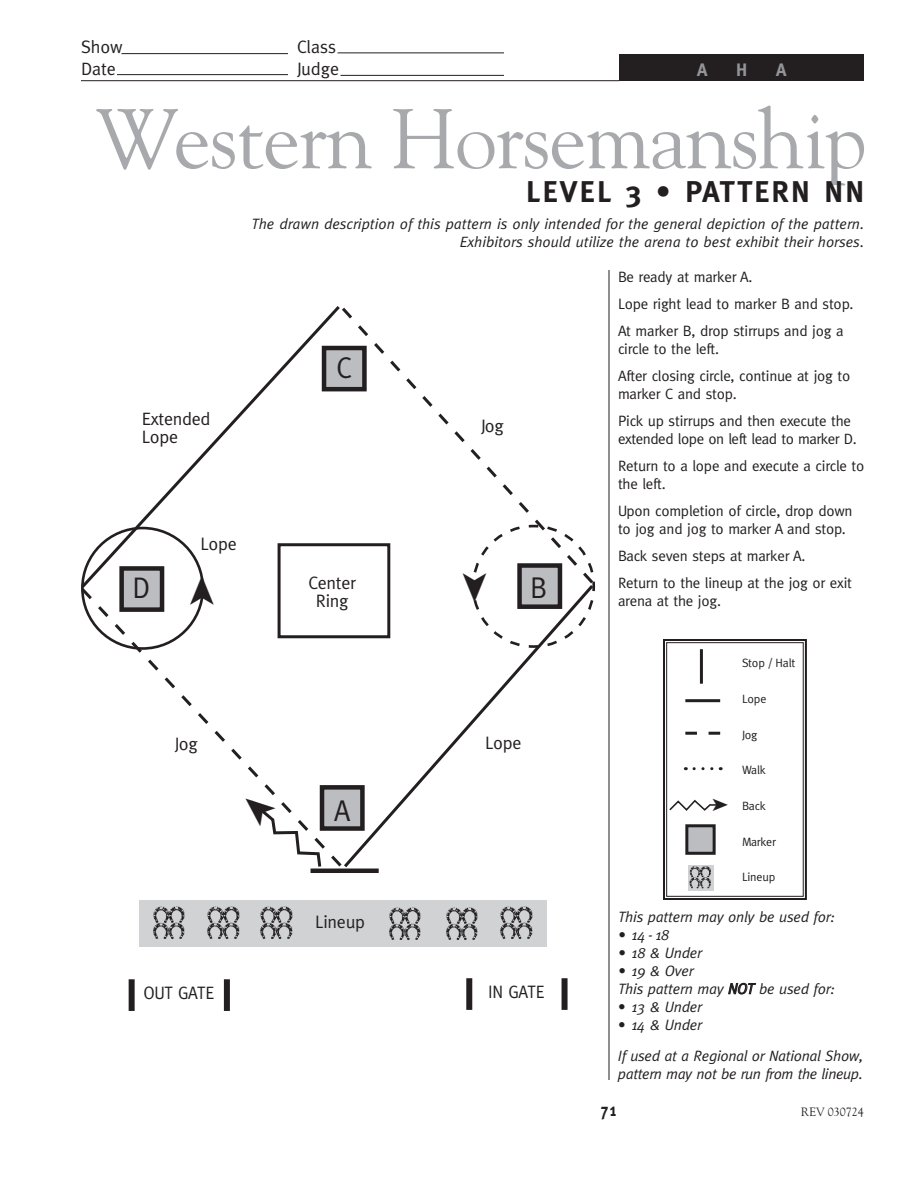
<style>
.page{position:relative;width:918px;height:1188px;background:#fff}
.page>*{position:absolute;margin:0;border:0;box-sizing:border-box;transform-origin:0 0}
.t1{font:84px "Goudy";letter-spacing:-.015em;color:#a8a9ad}
.t2{font:700 30px "Meta";letter-spacing:.075em;color:#231f20}
.t3{font:30px "Meta";color:#231f20;scale:.95 1}
.t4{font:18px/18px "Meta";letter-spacing:-.015em;color:#231f20;text-align:center}
.t5{font:18px "Meta";letter-spacing:-.015em;color:#231f20;scale:.95 1}
.t6{font:700 18px "Meta";color:#939598}
.t7{font:700 18px "Meta";color:#231f20;scale:.85 1}
.t8{font:15px/27px "Meta";letter-spacing:-.015em;color:#231f20}
.t9{font:italic 15px/18px "Meta";color:#231f20;text-align:right}
.t10{font:italic 15px/31.5px "Meta";letter-spacing:-.02em;color:#231f20}
.t11{font:italic 15px "Meta";letter-spacing:-.025em;color:#231f20}
.t12{font:12px "Meta";letter-spacing:-.015em;color:#231f20}
.t13{font:12px "Goudy";color:#231f20}
</style>
<div class="page">
<div style="left:619px;top:54px;width:245px;height:27px;background:#231f20"></div>
<hr style="left:81px;top:80px;width:538px;height:1px;background:#231f20">
<hr style="left:609px;top:270px;width:1px;height:810px;background:#231f20">
<hr style="left:122px;top:53px;width:166px;height:1px;background:#231f20">
<hr style="left:117px;top:74px;width:171px;height:1px;background:#231f20">
<hr style="left:338px;top:52px;width:166px;height:1px;background:#231f20">
<hr style="left:340px;top:75px;width:164px;height:1px;background:#231f20">
<svg style="left:81px;top:591px;width:260px;height:278px"></svg>
<div style="left:139px;top:900px;width:408px;height:47px;background:#d1d2d4"></div>
<div style="left:122px;top:568px;width:40px;height:42px;background:#bcbdc0"></div>
<div style="left:119px;top:566px;width:45px;height:46px;border:4px solid #231f20"></div>
<hr style="left:311px;top:869px;width:68px;height:4px;background:#231f20">
<div style="left:466px;top:978px;width:6px;height:32px;background:#231f20"></div>
<div style="left:562px;top:978px;width:6px;height:32px;background:#231f20"></div>
<div style="left:129px;top:979px;width:6px;height:32px;background:#231f20"></div>
<div style="left:224px;top:979px;width:6px;height:32px;background:#231f20"></div>
<svg style="left:341px;top:587px;width:198px;height:284px"></svg>
<svg style="left:343px;top:307px;width:197px;height:280px"></svg>
<svg style="left:81px;top:306px;width:262px;height:285px"></svg>
<div style="left:322px;top:787px;width:40px;height:42px;background:#bcbdc0"></div>
<div style="left:320px;top:785px;width:45px;height:46px;border:4px solid #231f20"></div>
<div style="left:278px;top:543px;width:112px;height:95px;border:3px solid #231f20"></div>
<img style="left:153px;top:906px;width:32px;height:33px">
<img style="left:260px;top:906px;width:33px;height:33px">
<img style="left:207px;top:906px;width:33px;height:33px">
<img style="left:389px;top:907px;width:32px;height:33px">
<img style="left:500px;top:906px;width:33px;height:33px">
<img style="left:446px;top:907px;width:32px;height:33px">
<svg style="left:663px;top:639px;width:144px;height:261px"></svg>
<svg style="left:190px;top:575px;width:24px;height:29px"></svg>
<svg style="left:463px;top:523px;width:133px;height:126px"></svg>
<svg style="left:238px;top:789px;width:85px;height:81px"></svg>
<p class="t4" style="left:81px;top:38px;width:43px">Show</p>
<p class="t4" style="left:297px;top:38px;width:41px">Class</p>
<p class="t4" style="left:81px;top:59px;width:36px">Date</p>
<p class="t4" style="left:297px;top:59px;width:44px">Judge</p>
<p class="t6" style="left:697px;top:59px;width:12px">A</p>
<p class="t6" style="left:736px;top:59px;width:13px">H</p>
<p class="t6" style="left:776px;top:59px;width:12px">A</p>
<h1 class="t1" style="left:95px;top:87px;width:773px">Western Horsemanship</h1>
<h2 class="t2" style="left:526px;top:174px;width:339px">LEVEL 3 • PATTERN NN</h2>
<p class="t4" style="left:142px;top:409px;width:70px;text-align:left">Extended<br>Lope</p>
<h2 class="t3" style="left:133px;top:570px;width:20px">D</h2>
<p class="t4" style="left:200px;top:534px;width:38px">Lope</p>
<p class="t9" style="left:251px;top:215px;width:614px">The drawn description of this pattern is only intended for the general depiction of the pattern.<br>Exhibitors should utilize the arena to best exhibit their horses.</p>
<p class="t8" style="left:618px;top:263px;width:237px">Be ready at marker A.<br>Lope right lead to marker B and stop.<br>At marker B, drop stirrups and jog a</p>
<p class="t8" style="left:618px;top:335px;width:234px">circle to the left.<br>After closing circle, continue at jog to</p>
<p class="t8" style="left:618px;top:380px;width:235px">marker C and stop.<br>Pick up stirrups and then execute the</p>
<p class="t8" style="left:618px;top:425px;width:248px">extended lope on left lead to marker D.<br>Return to a lope and execute a circle to</p>
<p class="t8" style="left:618px;top:470px;width:236px">the left.<br>Upon completion of circle, drop down</p>
<p class="t8" style="left:618px;top:515px;width:236px">to jog and jog to marker A and stop.<br>Back seven steps at marker A.<br>Return to the lineup at the jog or exit</p>
<p class="t8" style="left:618px;top:587px;width:105px">arena at the jog.</p>
<h2 class="t3" style="left:336px;top:350px;width:18px">C</h2>
<p class="t4" style="left:481px;top:416px;width:24px">Jog</p>
<p class="t4" style="left:308px;top:573px;width:49px">Center<br>Ring</p>
<h2 class="t3" style="left:530px;top:570px;width:19px">B</h2>
<p class="t4" style="left:175px;top:734px;width:24px">Jog</p>
<p class="t4" style="left:485px;top:734px;width:38px">Lope</p>
<h2 class="t3" style="left:334px;top:793px;width:19px">A</h2>
<p class="t4" style="left:315px;top:912px;width:51px">Lineup</p>
<p class="t5" style="left:143px;top:982px;width:76px">OUT GATE</p>
<p class="t5" style="left:488px;top:981px;width:61px">IN GATE</p>
<p class="t12" style="left:742px;top:656px;width:55px">Stop / Halt</p>
<p class="t12" style="left:742px;top:692px;width:26px">Lope</p>
<p class="t12" style="left:742px;top:727px;width:17px">Jog</p>
<p class="t12" style="left:742px;top:763px;width:25px">Walk</p>
<p class="t12" style="left:742px;top:799px;width:25px">Back</p>
<p class="t12" style="left:742px;top:835px;width:35px">Marker</p>
<p class="t12" style="left:742px;top:870px;width:35px">Lineup</p>
<p class="t9" style="left:618px;top:907px;width:218px">This pattern may only be used for:</p>
<p class="t9" style="left:618px;top:925px;width:53px">• 14-18</p>
<p class="t9" style="left:618px;top:943px;width:85px">• 18 &amp; Under</p>
<p class="t9" style="left:618px;top:961px;width:218px;text-align:left">• 19 &amp; Over<br>This pattern may NOT be used for:</p>
<p class="t9" style="left:618px;top:997px;width:85px">• 13 &amp; Under</p>
<p class="t10" style="left:618px;top:1009px;width:247px">• 14 &amp; Under<br>If used at a Regional or National Show,</p>
<p class="t11" style="left:618px;top:1065px;width:246px">pattern may not be run from the lineup.</p>
<p class="t7" style="left:600px;top:1100px;width:20px">71</p>
<p class="t13" style="left:801px;top:1105px;width:64px">REV 030724</p>
</div>
